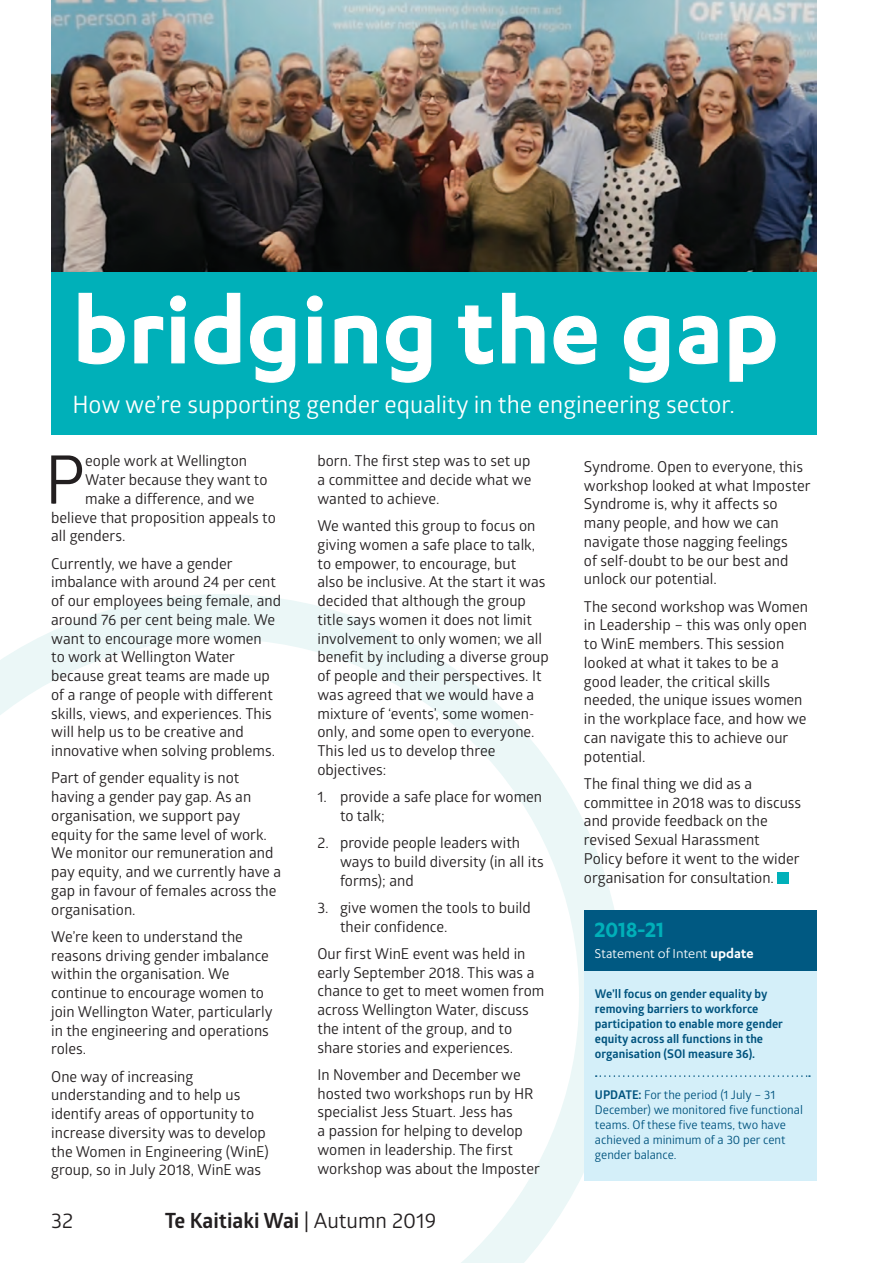
<style>
.page{position:relative;width:893px;height:1263px;background:#fff}
.page>*{position:absolute;margin:0;border:0;box-sizing:border-box;transform-origin:0 0}
.Heading{font:600 102px "Karbon";letter-spacing:.01em;color:#fff}
.BID_intro{font:67.05px "Glober";color:#231f20}
.Intro{font:24px "Glober";color:#fff}
.Intro-2{font:600 24px "Karbon";color:#00b0b9}
.t1{font:700 21px "Glober";color:#231f20}
.t2{font:21px "Glober";color:#231f20}
.Text{font:15px/18.8px "Glober";color:#231f20}
.BID_intro-2{font:15px "Glober";color:#231f20}
.Intro-3{font:15px "Karbon";color:#fff}
.t3{font:700 12px/15px "Glober";color:#005982}
.t4{font:12px/15px "Glober";color:#005982}
.s1{font-weight:400}
.s2{font-weight:600}
.s3{font-weight:700}
</style>
<div class="page">
<svg style="left:0;top:594px;width:624px;height:669px"></svg>
<img style="left:51px;top:0;width:765px;height:272px">
<div style="left:51px;top:272px;width:765px;height:162px;background:#00b0b9"></div>
<svg style="left:78px;top:292px;width:47px;height:73px"></svg>
<svg style="left:134px;top:295px;width:52px;height:69px"></svg>
<svg style="left:194px;top:292px;width:47px;height:73px"></svg>
<svg style="left:250px;top:315px;width:46px;height:68px"></svg>
<svg style="left:306px;top:295px;width:17px;height:69px"></svg>
<svg style="left:334px;top:315px;width:43px;height:49px"></svg>
<svg style="left:386px;top:315px;width:46px;height:68px"></svg>
<svg style="left:458px;top:305px;width:35px;height:60px"></svg>
<svg style="left:502px;top:292px;width:43px;height:72px"></svg>
<svg style="left:553px;top:315px;width:44px;height:50px"></svg>
<svg style="left:623px;top:315px;width:47px;height:68px"></svg>
<svg style="left:679px;top:315px;width:39px;height:50px"></svg>
<svg style="left:729px;top:315px;width:47px;height:67px"></svg>
<div style="left:777px;top:872px;width:12px;height:12px;background:#00b0b9"></div>
<div style="left:584px;top:910px;width:232px;height:270px;background:#d4eff9"></div>
<div style="left:584px;top:910px;width:232px;height:61px;background:#005982"></div>
<svg style="left:596px;top:1075px;width:214px;height:2px"></svg>
<p class="Heading" style="left:73px;top:274px;width:707px">bridging the gap</p>
<p class="Intro" style="left:73px;top:387px;width:664px">How we’re supporting gender equality in the engineering sector.</p>
<p class="BID_intro" style="left:45px;top:433px;width:42px">P</p>
<p class="BID_intro-2" style="left:85px;top:450px;width:163px">eople work at Wellington</p>
<p class="BID_intro-2" style="left:85px;top:469px;width:184px">Water because they want to</p>
<p class="BID_intro-2" style="left:85px;top:488px;width:171px">make a difference, and we</p>
<p class="BID_intro-2" style="left:51px;top:507px;width:226px">believe that proposition appeals to</p>
<p class="BID_intro-2" style="left:51px;top:525px;width:76px">all genders.</p>
<p class="Text" style="left:51px;top:553px;width:231px">Currently, we have a gender imbalance with around 24 per cent of our employees being female, and around 76 per cent being male. We want to encourage more women<br>to work at Wellington Water because great teams are made up of a range of people with different skills, views, and experiences. This will help us to be creative and innovative when solving problems.</p>
<p class="Text" style="left:51px;top:768px;width:231px">Part of gender equality is not having a gender pay gap. As an organisation, we support pay equity for the same level of work.<br>We monitor our remuneration and pay equity, and we currently have a gap in favour of females across the organisation.</p>
<p class="Text" style="left:51px;top:926px;width:223px">We’re keen to understand the reasons driving gender imbalance within the organisation. We continue to encourage women to join Wellington Water, particularly in the engineering and operations roles.</p>
<p class="Text" style="left:51px;top:1066px;width:219px">One way of increasing understanding and to help us identify areas of opportunity to increase diversity was to develop the Women in Engineering (WinE) group, so in July 2018, WinE was</p>
<p class="Text" style="left:317px;top:451px;width:215px;text-align:justify">born. The first step was to set up a committee and decide what we wanted to achieve.</p>
<p class="Text" style="left:317px;top:516px;width:233px">We wanted this group to focus on giving women a safe place to talk, to empower, to encourage, but<br>also be inclusive. At the start it was decided that although the group title says women it does not limit involvement to only women; we all benefit by including a diverse group of people and their perspectives. It was agreed that we would have a mixture of ‘events’, some women&shy;only, and some open to everyone.<br>This led us to develop three objectives:</p>
<p class="Text" style="left:340px;top:787px;width:204px;text-indent:-22px">1. provide a safe place for women to talk;</p>
<p class="Text" style="left:340px;top:833px;width:205px;text-indent:-22px">2. provide people leaders with ways to build diversity (in all its forms); and</p>
<p class="Text" style="left:340px;top:897px;width:192px;text-indent:-22px">3. give women the tools to build their confidence.</p>
<p class="Text" style="left:317px;top:943px;width:228px">Our first WinE event was held in early September 2018. This was a chance to get to meet women from across Wellington Water, discuss the intent of the group, and to share stories and experiences.</p>
<p class="Text" style="left:317px;top:1064px;width:224px">In November and December we hosted two workshops run by HR specialist Jess Stuart. Jess has<br>a passion for helping to develop women in leadership. The first workshop was about the Imposter</p>
<h3 class="t2" style="left:51px;top:1205px;width:24px">32</h3>
<h3 class="t1" style="left:165px;top:1205px;width:273px">Te Kaitiaki Wai <span class="s1">| Autumn 2019</span></h3>
<p class="Text" style="left:584px;top:457px;width:228px">Syndrome. Open to everyone, this workshop looked at what Imposter<br>Syndrome is, why it affects so many people, and how we can navigate those nagging feelings<br>of self-doubt to be our best and unlock our potential.</p>
<p class="Text" style="left:584px;top:596px;width:225px">The second workshop was Women in Leadership – this was only open to WinE members. This session looked at what it takes to be a good leader, the critical skills needed, the unique issues women in the workplace face, and how we can navigate this to achieve our potential.</p>
<p class="Text" style="left:584px;top:774px;width:219px">The final thing we did as a committee in 2018 was to discuss and provide feedback on the revised Sexual Harassment<br>Policy before it went to the wider organisation for consultation.</p>
<p class="Intro-2" style="left:595px;top:916px;width:70px">2018-21</p>
<p class="Intro-3" style="left:595px;top:945px;width:160px">Statement of Intent <span class="s2">update</span></p>
<p class="t3" style="left:595px;top:986px;width:190px">We’ll focus on gender equality by removing barriers to workforce participation to enable more gender equity across all functions in the organisation (SOI measure 36).</p>
<p class="t4" style="left:595px;top:1086px;width:210px"><span class="s3">UPDATE:</span> For the period (1 July – 31<br>December) we monitored five functional teams. Of these five teams, two have achieved a minimum of a 30 per cent gender balance.</p>
</div>
